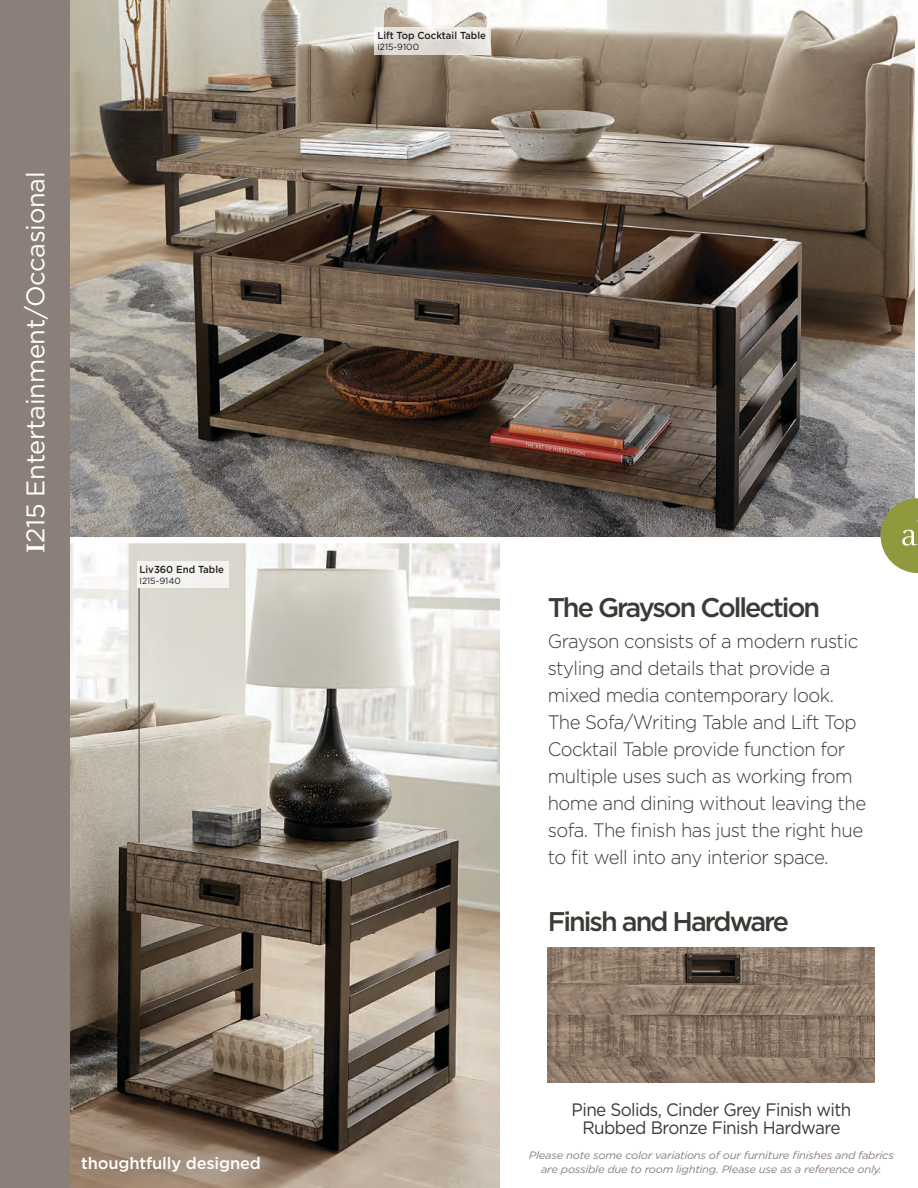
<style>
.page{position:relative;width:918px;height:1188px;background:#fff}
.page>*{position:absolute;margin:0;border:0;box-sizing:border-box;transform-origin:0 0}
.say_ah{font:500 27px "Gotham";letter-spacing:-.075em;color:#3d3935}
.t1{font:25.5px "Gotham";letter-spacing:-.01em;color:#fff}
.t2{font:300 19.5px/27px "Gotham";letter-spacing:-.025em;color:#3d3935;scale:.95 1}
.Finish{font:18px/18px "Gotham";letter-spacing:-.035em;color:#3d3935;text-align:center;scale:.95 1}
.page_header{font:500 16.5px "Gotham";letter-spacing:-.01em;color:#fff}
.t3{font:italic 10.65px/14.2px "Gotham";letter-spacing:-.025em;color:#8b7f79;text-align:center;scale:1.06 1}
.silo_name{font:500 10.2px "Gotham";color:#231f20;scale:.95 1}
.silo_name-2{font:9px "Gotham";color:#231f20;scale:.95 1}
.s1{font-family:"Scala";font-weight:700;font-size:27px}
</style>
<div class="page">
<img style="left:70px;top:0;width:845px;height:537px">
<img style="left:70px;top:543px;width:430px;height:645px">
<hr style="left:139px;top:588px;width:1px;height:255px;background:#3d3935">
<div style="left:68px;top:1143px;width:214px;height:45px;background:#808285;opacity:.8"></div>
<div style="left:137px;top:561px;width:91px;height:27px;background:#f3f3f0"></div>
<img style="left:547px;top:948px;width:328px;height:135px">
<hr style="left:377px;top:54px;width:1px;height:75px;background:#3d3935">
<svg style="left:375px;top:27px;width:116px;height:27px;background:#e6e1dc"></svg>
<svg style="left:881px;top:498px;width:37px;height:75px;background:#9ea560"></svg>
<div style="left:0;top:0;width:70px;height:1188px;background:#8b7f79"></div>
<p class="t1" style="left:19px;top:553px;width:383px;rotate:-90deg"><span class="s1">I</span>215 Entertainment/Occasional</p>
<p class="silo_name" style="left:140px;top:563px;width:90px">Liv360 End Table</p>
<p class="silo_name-2" style="left:140px;top:575px;width:45px">I215-9140</p>
<p class="page_header" style="left:81px;top:1153px;width:181px">thoughtfully designed</p>
<p class="silo_name" style="left:377px;top:29px;width:116px">Lift Top Cocktail Table</p>
<p class="silo_name-2" style="left:377px;top:41px;width:45px">I215-9100</p>
<p class="say_ah" style="left:548px;top:589px;width:274px">The Grayson Collection</p>
<p class="t2" style="left:548px;top:627px;width:337px">Grayson consists of a modern rustic styling and details that provide a mixed media contemporary look.<br>The Sofa/Writing Table and Lift Top Cocktail Table provide function for multiple uses such as working from home and dining without leaving the sofa. The finish has just the right hue to fit well into any interior space.</p>
<p class="say_ah" style="left:548px;top:904px;width:243px">Finish and Hardware</p>
<p class="Finish" style="left:572px;top:1100px;width:296px">Pine Solids, Cinder Grey Finish with<br>Rubbed Bronze Finish Hardware</p>
<p class="t3" style="left:529px;top:1148px;width:346px">Please note some color variations of our furniture finishes and fabrics are possible due to room lighting. Please use as a reference only.</p>
</div>
